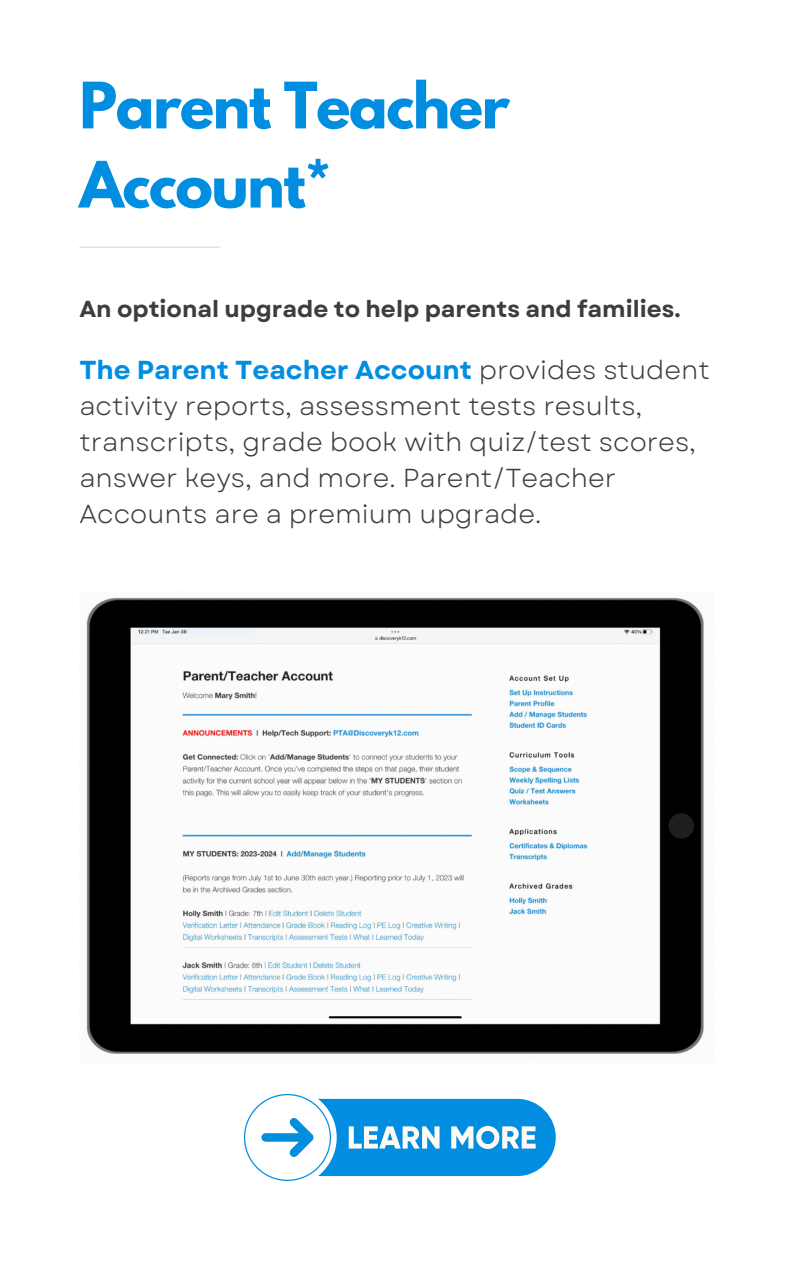
<style>
.page{position:relative;width:794px;height:1266px;background:#fff}
.page>*{position:absolute;margin:0;border:0;box-sizing:border-box;transform-origin:0 0}
.t1{font:700 56.62px/79.1px "League Spartan";letter-spacing:-.025em;color:#028ee0}
.t2{font:26.03px/36px "Garet";color:#3d3d3d}
.t3{font:700 23.1px "Garet";color:#3d3d3d}
.s1{font-weight:700;color:#028ee0}
</style>
<div class="page">
<hr style="left:79px;top:247px;width:141px;height:1px;background:#d9d9d9">
<img style="left:86px;top:597px;width:618px;height:457px">
<svg style="left:243px;top:1094px;width:312px;height:87px"></svg>
<h1 class="t1" style="left:79px;top:73px;width:431px">Parent Teacher<br>Account*</h1>
<h2 class="t3" style="left:79px;top:292px;width:602px">An optional upgrade to help parents and families.</h2>
<p class="t2" style="left:79px;top:352px;width:631px"><span class="s1">The Parent Teacher Account</span> provides student activity reports, assessment tests results, transcripts, grade book with quiz/test scores, answer keys, and more. Parent/Teacher Accounts are a premium upgrade.</p>
</div>
